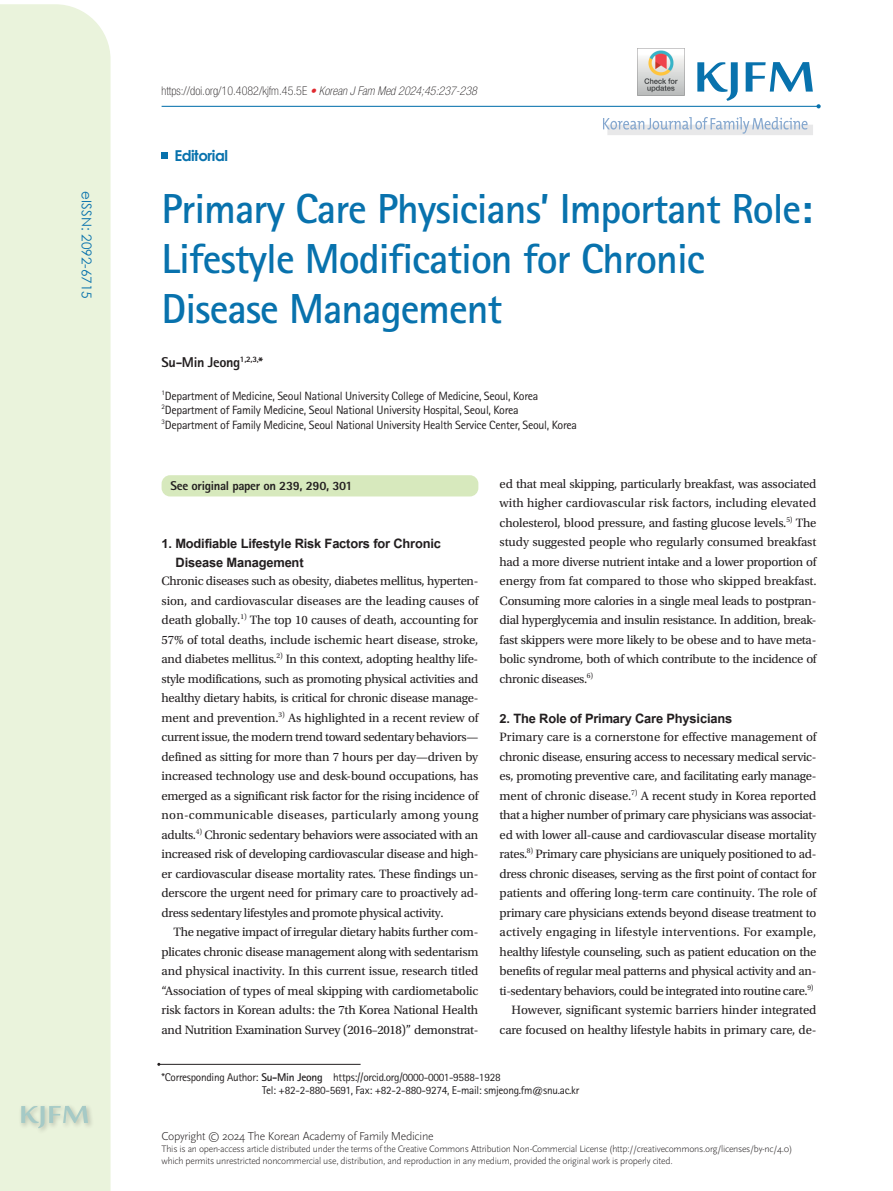
<style>
.page{position:relative;width:893px;height:1191px;background:#fff}
.page>*{position:absolute;margin:0;border:0;box-sizing:border-box;transform-origin:0 0}
.t1{font:700 42px/50.4px "Rotis Sans Serif Std";letter-spacing:-.025em;color:#0872ad}
.t2{font:700 18px/18.9px "Utsaah";letter-spacing:-.01em;color:#231f20}
.t3{font:700 15px "Century Gothic";letter-spacing:-.03em;color:#0872ad}
.t4{font:800 14.25px "Rotis Sans Serif Std";letter-spacing:-.025em;color:#231f20}
.t5{font:13.5px "Century Gothic";color:#0872ad}
.t6{font:12.75px/19.5px "Utopia Std";letter-spacing:-.025em;color:#231f20;text-align:justify}
.t7{font:800 12.75px "Rotis Sans Serif Std";letter-spacing:-.025em;color:#231f20}
.t8{font:12px/14.4px "Rotis Sans Serif Std";letter-spacing:-.025em;color:#231f20}
.t9{font:100 condensed 12px "Helvetica Neue LT Std";color:#231f20}
.t10{font:300 12px "Scala Sans";letter-spacing:-.025em;color:#231f20}
.t11{font:11.25px/13.5px "Rotis Sans Serif Std";letter-spacing:-.025em;color:#231f20}
.t12{font:300 9.75px/11.7px "Scala Sans";letter-spacing:-.025em;color:#231f20}
.s1{font-style:italic;color:#e02a30}
.s2{font-style:italic}
.s3{font-weight:700}
</style>
<div class="page">
<div style="left:0;top:4px;width:111px;height:1187px;background:#eaf3dc"></div>
<hr style="left:162px;top:106px;width:657px;height:1px;background:#0872ad">
<svg style="left:697px;top:62px;width:124px;height:46px"></svg>
<div style="left:607px;top:125px;width:206px;height:10px;background:#e8e8e9"></div>
<svg style="left:603px;top:117px;width:204px;height:17px"></svg>
<div style="left:19px;top:1103px;width:75px;height:31px;background:#231f20;opacity:.75"></div>
<svg style="left:21px;top:1106px;width:67px;height:22px"></svg>
<div style="left:162px;top:152px;width:6px;height:7px;background:#0872ad"></div>
<div style="left:162px;top:475px;width:316px;height:21px;background:#d7e9bd;border-radius:9px"></div>
<hr style="left:159px;top:1064px;width:202px;height:1px;background:#231f20">
<img style="left:638px;top:50px;width:46px;height:46px">
<p class="t9" style="left:162px;top:84px;width:317px">https://doi.org/10.4082/kjfm.45.5E <span class="s1">•</span> <span class="s2">Korean J Fam Med 2024;45:237-238</span></p>
<p class="t3" style="left:174px;top:144px;width:55px">Editorial</p>
<p class="t5" style="left:96px;top:191px;width:109px;rotate:90deg">eISSN: 2092-6715</p>
<h1 class="t1" style="left:162px;top:182px;width:653px">Primary Care Physicians’ Important Role:<br>Lifestyle Modification for Chronic<br>Disease Management</h1>
<p class="t4" style="left:162px;top:353px;width:103px">Su-Min Jeong<sup>1,2,3,</sup>*</p>
<p class="t8" style="left:162px;top:388px;width:417px"><sup>1</sup>Department of Medicine, Seoul National University College of Medicine, Seoul, Korea<br><sup>2</sup>Department of Family Medicine, Seoul National University Hospital, Seoul, Korea<br><sup>3</sup>Department of Family Medicine, Seoul National University Health Service Center, Seoul, Korea</p>
<p class="t6" style="left:500px;top:474px;width:318px">ed that meal skipping, particularly breakfast, was associated with higher cardiovascular risk factors, including elevated cholesterol, blood pressure, and fasting glucose levels.<sup>5)</sup> The study suggested people who regularly consumed breakfast had a more diverse nutrient intake and a lower proportion of energy from fat compared to those who skipped breakfast.<br>Consuming more calories in a single meal leads to postpran&shy;dial hyperglycemia and insulin resistance. In addition, break&shy;fast skippers were more likely to be obese and to have meta&shy;bolic syndrome, both of which contribute to the incidence of chronic diseases.<sup>6)</sup></p>
<h2 class="t2" style="left:500px;top:710px;width:234px">2. The Role of Primary Care Physicians</h2>
<p class="t6" style="left:500px;top:727px;width:318px;text-align:right">Primary care is a cornerstone for effective management of chronic disease, ensuring access to necessary medical servic&shy;es, promoting preventive care, and facilitating early manage&shy;ment of chronic disease.<sup>7)</sup> A recent study in Korea reported that a higher number of primary care physicians was associat&shy;ed with lower all-cause and cardiovascular disease mortality rates.<sup>8)</sup> Primary care physicians are uniquely positioned to ad&shy;dress chronic diseases, serving as the first point of contact for patients and offering long-term care continuity. The role of primary care physicians extends beyond disease treatment to actively engaging in lifestyle interventions. For example, healthy lifestyle counseling, such as patient education on the benefits of regular meal patterns and physical activity and an&shy;ti-sedentary behaviors, could be integrated into routine care.<sup>9)<br></sup>However, significant systemic barriers hinder integrated care focused on healthy lifestyle habits in primary care, de-</p>
<p class="t11" style="left:262px;top:1070px;width:319px;text-indent:-100px">*Corresponding Author: <span class="s3">Su-Min Jeong</span> https://orcid.org/0000-0001-9588-1928<br>Tel: +82-2-880-5691, Fax: +82-2-880-9274, E-mail: smjeong.fm@snu.ac.kr</p>
<p class="t10" style="left:162px;top:1129px;width:273px">Copyright © 2024 The Korean Academy of Family Medicine</p>
<p class="t12" style="left:162px;top:1143px;width:632px">This is an open-access article distributed under the terms of the Creative Commons Attribution Non-Commercial License (http://creativecommons.org/licenses/by-nc/4.0) which permits unrestricted noncommercial use, distribution, and reproduction in any medium, provided the original work is properly cited.</p>
<p class="t7" style="left:171px;top:477px;width:183px">See original paper on 239, 290, 301</p>
<h2 class="t2" style="left:176px;top:534px;width:267px;text-indent:-14px">1. Modifiable Lifestyle Risk Factors for Chronic<br>Disease Management</h2>
<p class="t6" style="left:162px;top:571px;width:318px">Chronic diseases such as obesity, diabetes mellitus, hyperten&shy;sion, and cardiovascular diseases are the leading causes of death globally.<sup>1)</sup> The top 10 causes of death, accounting for 57% of total deaths, include ischemic heart disease, stroke, and diabetes mellitus.<sup>2)</sup> In this context, adopting healthy life&shy;style modifications, such as promoting physical activities and healthy dietary habits, is critical for chronic disease manage&shy;ment and prevention.<sup>3)</sup> As highlighted in a recent review of current issue, the modern trend toward sedentary behaviors— defined as sitting for more than 7 hours per day—driven by increased technology use and desk-bound occupations, has emerged as a significant risk factor for the rising incidence of non-communicable diseases, particularly among young adults.<sup>4)</sup> Chronic sedentary behaviors were associated with an increased risk of developing cardiovascular disease and high&shy;er cardiovascular disease mortality rates. These findings un&shy;derscore the urgent need for primary care to proactively ad&shy;dress sedentary lifestyles and promote physical activity.</p>
<p class="t6" style="left:162px;top:922px;width:318px;text-indent:12px">The negative impact of irregular dietary habits further com&shy;plicates chronic disease management along with sedentarism and physical inactivity. In this current issue, research titled “Association of types of meal skipping with cardiometabolic risk factors in Korean adults: the 7th Korea National Health and Nutrition Examination Survey (2016–2018)” demonstrat-</p>
</div>
